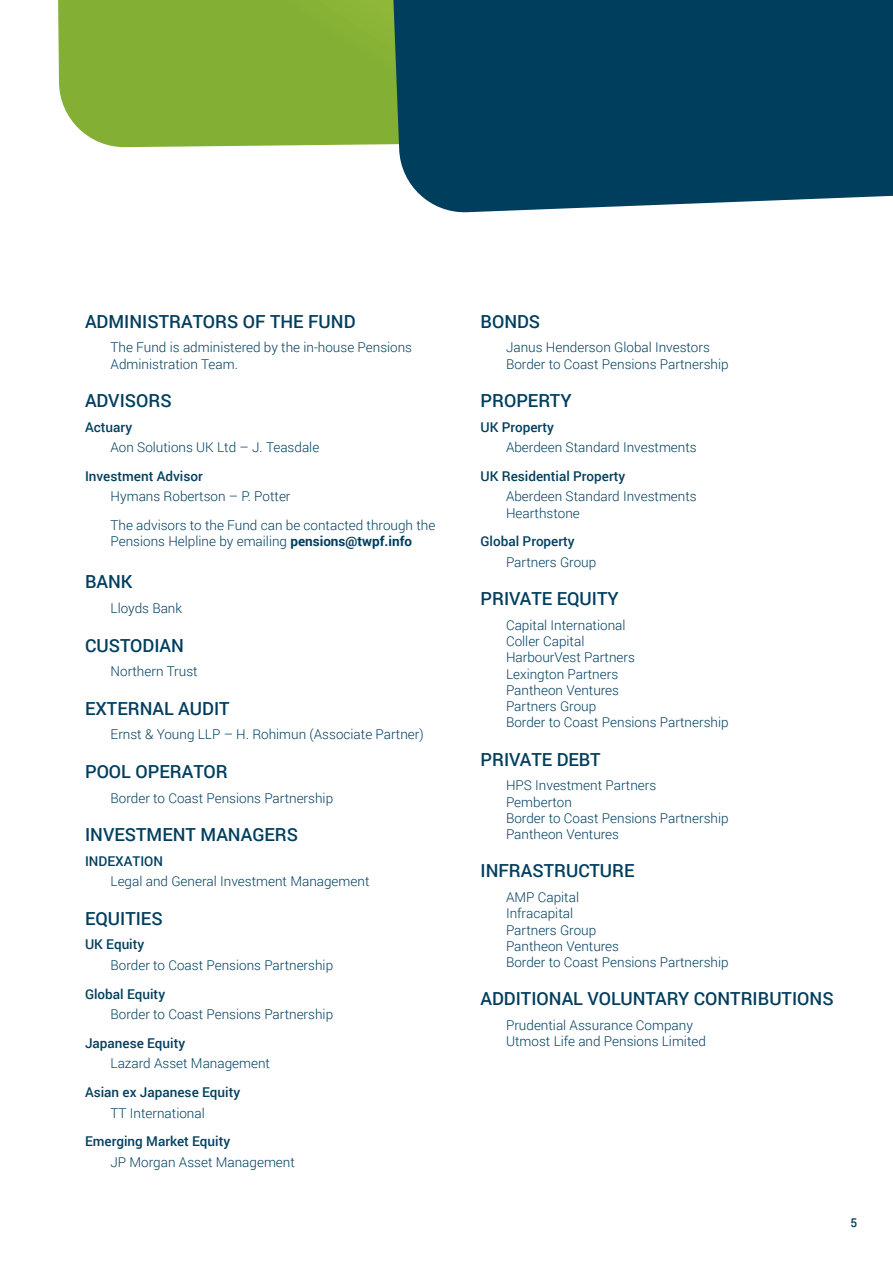
<style>
.page{position:relative;width:893px;height:1263px;background:#fff}
.page>*{position:absolute;margin:0;border:0;box-sizing:border-box;transform-origin:0 0}
.TWPF_Sub_Heads{font:500 18px "Roboto";color:#003e5e}
.TWPF_Body_Copy{font:300 13.5px/16.2px "Roboto";color:#003e5e}
.TWPF_Bold_Body_Copy{font:500 13.5px "Roboto";color:#003e5e}
.t1{font:500 12px "Roboto";color:#003e5e}
.s1{font-weight:700}
</style>
<div class="page">
<div style="left:58px;top:0;width:297px;height:148px;background:#83b034"></div>
<svg style="left:355px;top:0;width:538px;height:213px;fill:#003e5e"></svg>
<p class="TWPF_Sub_Heads" style="left:85px;top:308px;width:272px">ADMINISTRATORS OF THE FUND</p>
<p class="TWPF_Body_Copy" style="left:111px;top:339px;width:303px">The Fund is administered by the in-house Pensions<br>Administration Team.</p>
<p class="TWPF_Sub_Heads" style="left:85px;top:388px;width:88px">ADVISORS</p>
<p class="TWPF_Bold_Body_Copy" style="left:85px;top:417px;width:49px">Actuary</p>
<p class="TWPF_Body_Copy" style="left:111px;top:439px;width:210px">Aon Solutions UK Ltd – J. Teasdale</p>
<p class="TWPF_Bold_Body_Copy" style="left:85px;top:467px;width:119px">Investment Advisor</p>
<p class="TWPF_Body_Copy" style="left:111px;top:488px;width:182px">Hymans Robertson – P. Potter</p>
<p class="TWPF_Body_Copy" style="left:111px;top:517px;width:326px">The advisors to the Fund can be contacted through the<br>Pensions Helpline by emailing <span class="s1">pensions@twpf.info</span></p>
<p class="TWPF_Sub_Heads" style="left:85px;top:569px;width:49px">BANK</p>
<p class="TWPF_Body_Copy" style="left:111px;top:600px;width:73px">Lloyds Bank</p>
<p class="TWPF_Sub_Heads" style="left:85px;top:632px;width:100px">CUSTODIAN</p>
<p class="TWPF_Body_Copy" style="left:111px;top:663px;width:89px">Northern Trust</p>
<p class="TWPF_Sub_Heads" style="left:85px;top:696px;width:146px">EXTERNAL AUDIT</p>
<p class="TWPF_Body_Copy" style="left:111px;top:726px;width:315px">Ernst &amp; Young LLP – H. Rohimun (Associate Partner)</p>
<p class="TWPF_Sub_Heads" style="left:85px;top:759px;width:144px">POOL OPERATOR</p>
<p class="TWPF_Body_Copy" style="left:111px;top:789px;width:224px">Border to Coast Pensions Partnership</p>
<p class="TWPF_Sub_Heads" style="left:85px;top:822px;width:215px">INVESTMENT MANAGERS</p>
<p class="TWPF_Bold_Body_Copy" style="left:85px;top:851px;width:79px">INDEXATION</p>
<p class="TWPF_Body_Copy" style="left:111px;top:873px;width:260px">Legal and General Investment Management</p>
<p class="TWPF_Sub_Heads" style="left:85px;top:906px;width:79px">EQUITIES</p>
<p class="TWPF_Bold_Body_Copy" style="left:85px;top:935px;width:61px">UK Equity</p>
<p class="TWPF_Body_Copy" style="left:111px;top:956px;width:224px">Border to Coast Pensions Partnership</p>
<p class="TWPF_Bold_Body_Copy" style="left:85px;top:984px;width:82px">Global Equity</p>
<p class="TWPF_Body_Copy" style="left:111px;top:1006px;width:224px">Border to Coast Pensions Partnership</p>
<p class="TWPF_Bold_Body_Copy" style="left:85px;top:1034px;width:102px">Japanese Equity</p>
<p class="TWPF_Body_Copy" style="left:111px;top:1055px;width:161px">Lazard Asset Management</p>
<p class="TWPF_Bold_Body_Copy" style="left:85px;top:1083px;width:157px">Asian ex Japanese Equity</p>
<p class="TWPF_Body_Copy" style="left:111px;top:1104px;width:96px">TT International</p>
<p class="TWPF_Bold_Body_Copy" style="left:85px;top:1132px;width:147px">Emerging Market Equity</p>
<p class="TWPF_Body_Copy" style="left:111px;top:1153px;width:186px">JP Morgan Asset Management</p>
<p class="TWPF_Sub_Heads" style="left:480px;top:308px;width:61px">BONDS</p>
<p class="TWPF_Body_Copy" style="left:506px;top:339px;width:205px">Janus Henderson Global Investors</p>
<p class="TWPF_Body_Copy" style="left:506px;top:355px;width:224px">Border to Coast Pensions Partnership</p>
<p class="TWPF_Sub_Heads" style="left:480px;top:388px;width:93px">PROPERTY</p>
<p class="TWPF_Bold_Body_Copy" style="left:480px;top:417px;width:75px">UK Property</p>
<p class="TWPF_Body_Copy" style="left:506px;top:439px;width:192px">Aberdeen Standard Investments</p>
<p class="TWPF_Bold_Body_Copy" style="left:480px;top:467px;width:146px">UK Residential Property</p>
<p class="TWPF_Body_Copy" style="left:506px;top:488px;width:192px">Aberdeen Standard Investments</p>
<p class="TWPF_Body_Copy" style="left:506px;top:504px;width:75px">Hearthstone</p>
<p class="TWPF_Bold_Body_Copy" style="left:480px;top:532px;width:96px">Global Property</p>
<p class="TWPF_Body_Copy" style="left:506px;top:553px;width:92px">Partners Group</p>
<p class="TWPF_Sub_Heads" style="left:480px;top:586px;width:140px">PRIVATE EQUITY</p>
<p class="TWPF_Body_Copy" style="left:506px;top:617px;width:121px">Capital International</p>
<p class="TWPF_Body_Copy" style="left:506px;top:633px;width:80px">Coller Capital</p>
<p class="TWPF_Body_Copy" style="left:506px;top:649px;width:130px">HarbourVest Partners</p>
<p class="TWPF_Body_Copy" style="left:506px;top:665px;width:114px">Lexington Partners</p>
<p class="TWPF_Body_Copy" style="left:506px;top:681px;width:115px">Pantheon Ventures</p>
<p class="TWPF_Body_Copy" style="left:506px;top:698px;width:92px">Partners Group</p>
<p class="TWPF_Body_Copy" style="left:506px;top:714px;width:224px">Border to Coast Pensions Partnership</p>
<p class="TWPF_Sub_Heads" style="left:480px;top:747px;width:122px">PRIVATE DEBT</p>
<p class="TWPF_Body_Copy" style="left:506px;top:777px;width:152px">HPS Investment Partners</p>
<p class="TWPF_Body_Copy" style="left:506px;top:793px;width:67px">Pemberton</p>
<p class="TWPF_Body_Copy" style="left:506px;top:809px;width:224px">Border to Coast Pensions Partnership</p>
<p class="TWPF_Body_Copy" style="left:506px;top:826px;width:115px">Pantheon Ventures</p>
<p class="TWPF_Sub_Heads" style="left:480px;top:858px;width:156px">INFRASTRUCTURE</p>
<p class="TWPF_Body_Copy" style="left:506px;top:889px;width:75px">AMP Capital</p>
<p class="TWPF_Body_Copy" style="left:506px;top:905px;width:69px">Infracapital</p>
<p class="TWPF_Body_Copy" style="left:506px;top:921px;width:92px">Partners Group</p>
<p class="TWPF_Body_Copy" style="left:506px;top:937px;width:115px">Pantheon Ventures</p>
<p class="TWPF_Body_Copy" style="left:506px;top:953px;width:224px">Border to Coast Pensions Partnership</p>
<p class="TWPF_Sub_Heads" style="left:480px;top:986px;width:355px">ADDITIONAL VOLUNTARY CONTRIBUTIONS</p>
<p class="TWPF_Body_Copy" style="left:506px;top:1017px;width:188px">Prudential Assurance Company</p>
<p class="TWPF_Body_Copy" style="left:506px;top:1033px;width:201px">Utmost Life and Pensions Limited</p>
<p class="t1" style="left:850px;top:1215px;width:8px">5</p>
</div>
